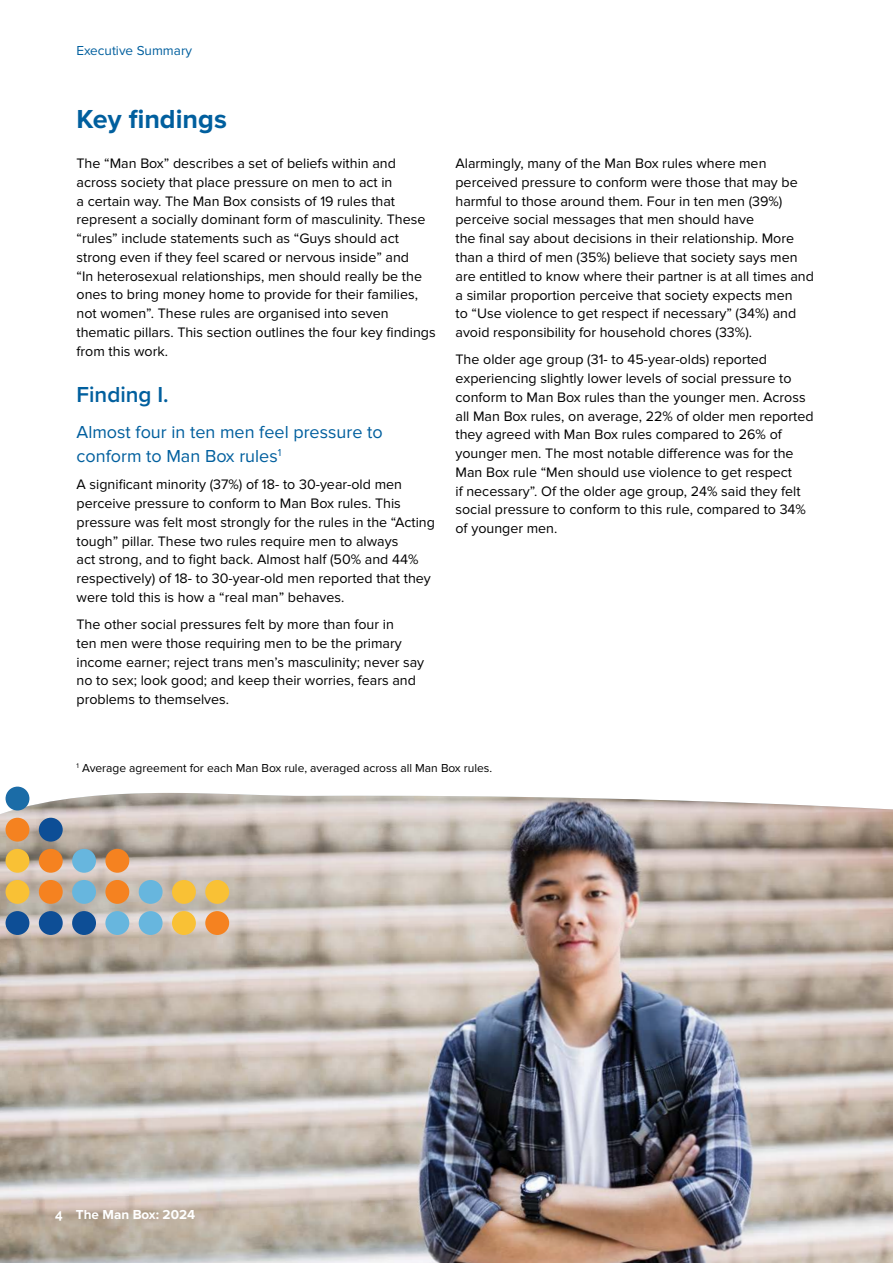
<style>
.page{position:relative;width:893px;height:1263px;background:#fff}
.page>*{position:absolute;margin:0;border:0;box-sizing:border-box;transform-origin:0 0}
.t1{font:700 27px "Proxima Nova";color:#005f9e}
.t2{font:600 22.5px "Proxima Nova";color:#005f9e}
.t3{font:18px/24px "Proxima Nova";color:#005f9e}
.t4{font:14.25px/18.8px "Proxima Nova";color:#000}
.t5{font:13.5px "Proxima Nova";color:#005f9e}
.t6{font:700 13.5px "Proxima Nova";color:#fff}
.t7{font:12px "Proxima Nova";color:#000}
.s1{font-family:"Raleway"}
</style>
<div class="page">
<img style="left:0;top:786px;width:893px;height:477px">
<img style="left:0;top:793px;width:893px;height:21px">
<div style="left:205px;top:911px;width:24px;height:24px;background:#f58220;border-radius:50%"></div>
<div style="left:172px;top:911px;width:24px;height:24px;background:#f9c135;border-radius:50%"></div>
<div style="left:139px;top:911px;width:24px;height:24px;background:#67b6de;border-radius:50%"></div>
<div style="left:105px;top:911px;width:24px;height:24px;background:#67b6de;border-radius:50%"></div>
<div style="left:72px;top:911px;width:24px;height:24px;background:#0d4e96;border-radius:50%"></div>
<div style="left:39px;top:911px;width:24px;height:24px;background:#0d4e96;border-radius:50%"></div>
<div style="left:6px;top:911px;width:23px;height:24px;background:#0d4e96;border-radius:50%"></div>
<div style="left:205px;top:880px;width:24px;height:24px;background:#f9c135;border-radius:50%"></div>
<div style="left:172px;top:880px;width:24px;height:24px;background:#f9c135;border-radius:50%"></div>
<div style="left:139px;top:880px;width:24px;height:24px;background:#67b6de;border-radius:50%"></div>
<div style="left:105px;top:880px;width:24px;height:24px;background:#f58220;border-radius:50%"></div>
<div style="left:72px;top:880px;width:24px;height:24px;background:#67b6de;border-radius:50%"></div>
<div style="left:39px;top:880px;width:24px;height:24px;background:#f58220;border-radius:50%"></div>
<div style="left:6px;top:880px;width:23px;height:24px;background:#f9c135;border-radius:50%"></div>
<div style="left:105px;top:849px;width:24px;height:24px;background:#f58220;border-radius:50%"></div>
<div style="left:72px;top:849px;width:24px;height:24px;background:#67b6de;border-radius:50%"></div>
<div style="left:39px;top:849px;width:24px;height:24px;background:#f58220;border-radius:50%"></div>
<div style="left:6px;top:849px;width:23px;height:24px;background:#f9c135;border-radius:50%"></div>
<div style="left:39px;top:818px;width:24px;height:24px;background:#0d4e96;border-radius:50%"></div>
<div style="left:6px;top:818px;width:23px;height:24px;background:#f58220;border-radius:50%"></div>
<div style="left:6px;top:787px;width:23px;height:23px;background:#1b6ca7;border-radius:50%"></div>
<p class="t5" style="left:77px;top:43px;width:117px">Executive Summary</p>
<h1 class="t1" style="left:77px;top:103px;width:152px">Key findings</h1>
<p class="t4" style="left:77px;top:154px;width:361px">The “Man Box” describes a set of beliefs within and across society that place pressure on men to act in<br>a certain way. The Man Box consists of 19 rules that represent a socially dominant form of masculinity. These “rules” include statements such as “Guys should act strong even if they feel scared or nervous inside” and<br>“In heterosexual relationships, men should really be the ones to bring money home to provide for their families, not women”. These rules are organised into seven thematic pillars. This section outlines the four key findings from this work.</p>
<h2 class="t2" style="left:77px;top:378px;width:94px">Finding I.</h2>
<p class="t3" style="left:77px;top:420px;width:308px">Almost four in ten men feel pressure to conform to Man Box rules<sup>1</sup></p>
<p class="t4" style="left:77px;top:475px;width:360px">A significant minority (37%) of 18- to 30-year-old men perceive pressure to conform to Man Box rules. This pressure was felt most strongly for the rules in the “Acting tough” pillar. These two rules require men to always<br>act strong, and to fight back. Almost half (50% and 44% respectively) of 18- to 30-year-old men reported that they were told this is how a “real man” behaves.</p>
<p class="t4" style="left:77px;top:615px;width:349px">The other social pressures felt by more than four in<br>ten men were those requiring men to be the primary income earner; reject trans men’s masculinity; never say no to sex; look good; and keep their worries, fears and problems to themselves.</p>
<p class="t4" style="left:455px;top:154px;width:360px">Alarmingly, many of the Man Box rules where men perceived pressure to conform were those that may be harmful to those around them. Four in ten men (39%) perceive social messages that men should have<br>the final say about decisions in their relationship. More than a third of men (35%) believe that society says men are entitled to know where their partner is at all times and a similar proportion perceive that society expects men<br>to “Use violence to get respect if necessary” (34%) and avoid responsibility for household chores (33%).</p>
<p class="t4" style="left:455px;top:350px;width:360px">The older age group (31- to 45-year-olds) reported experiencing slightly lower levels of social pressure to conform to Man Box rules than the younger men. Across all Man Box rules, on average, 22% of older men reported they agreed with Man Box rules compared to 26% of younger men. The most notable difference was for the Man Box rule “Men should use violence to get respect<br>if necessary”. Of the older age group, 24% said they felt social pressure to conform to this rule, compared to 34% of younger men.</p>
<p class="t7" style="left:77px;top:761px;width:417px"><sup>1</sup> Average agreement for each Man Box rule, averaged across all Man Box rules.</p>
<p class="t6" style="left:55px;top:1206px;width:141px"><span class="s1">4</span> The Man Box: 2024</p>
</div>
